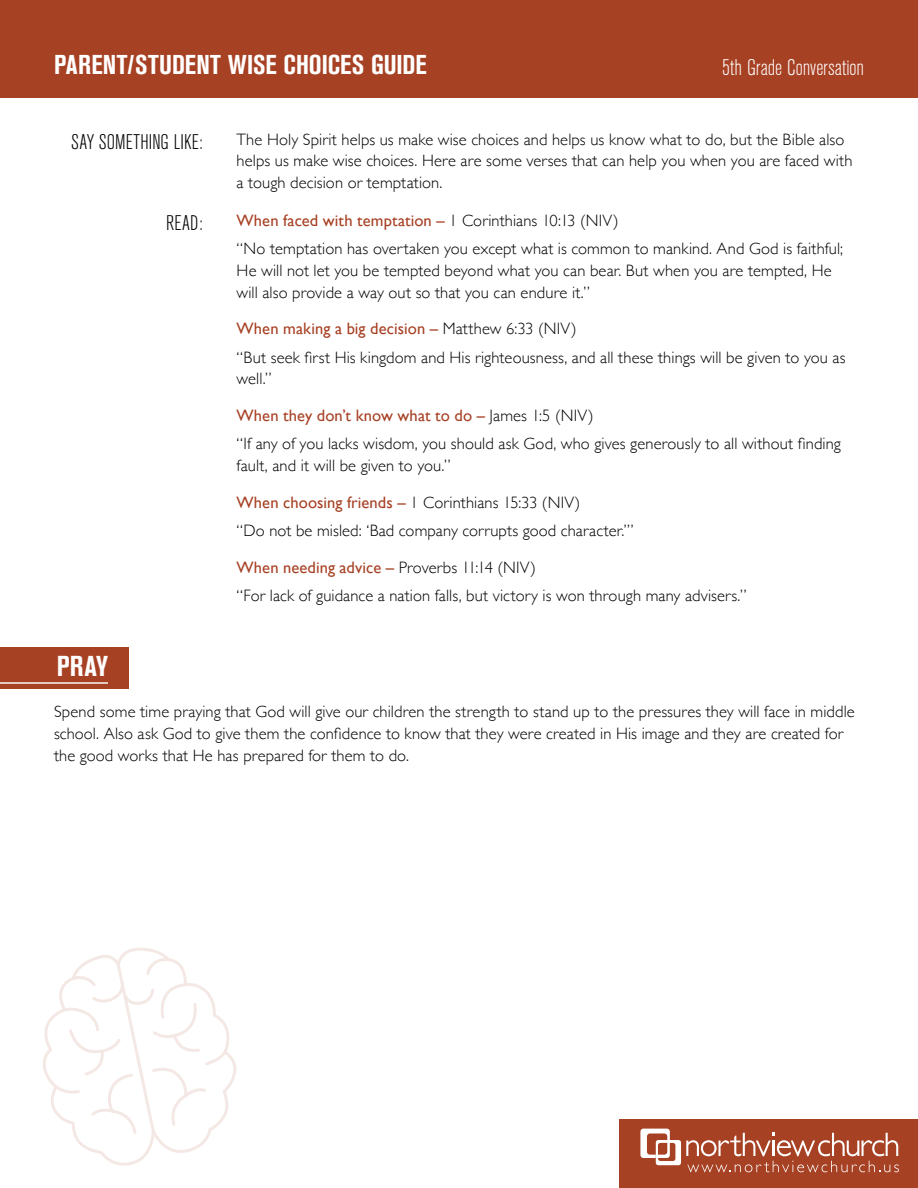
<style>
.page{position:relative;width:918px;height:1188px;background:#fff}
.page>*{position:absolute;margin:0;border:0;box-sizing:border-box;transform-origin:0 0}
.t1{font:700 condensed 28.5px "Akzidenz Grotesk BE";color:#fff}
.t2{font:700 condensed 27px "Akzidenz Grotesk BE";color:#fff}
.t3{font:300 condensed 22.5px "Akzidenz Grotesk BE";color:#fff}
.t4{font:300 condensed 21px "Akzidenz Grotesk BE";letter-spacing:.01em;color:#000}
.t5{font:300 16.5px/21.6px "Gill Sans";letter-spacing:.005em;color:#000}
.s1{font-weight:400;color:#a74124}
</style>
<div class="page">
<div style="left:0;top:0;width:918px;height:98px;background:#a74124"></div>
<div style="left:619px;top:1119px;width:299px;height:69px;background:#a74124"></div>
<svg style="left:640px;top:1129px;width:259px;height:43px"></svg>
<svg style="left:43px;top:948px;width:194px;height:218px"></svg>
<div style="left:0;top:647px;width:128px;height:42px;background:#a74124"></div>
<hr style="left:0;top:682px;width:108px;height:2px;background:#fff">
<h2 class="t2" style="left:54px;top:49px;width:374px">PARENT/STUDENT WISE CHOICES GUIDE</h2>
<h3 class="t3" style="left:722px;top:56px;width:143px">5th Grade Conversation</h3>
<p class="t4" style="left:71px;top:130px;width:133px">SAY SOMETHING LIKE:</p>
<p class="t5" style="left:237px;top:128px;width:617px">The Holy Spirit helps us make wise choices and helps us know what to do, but the Bible also helps us make wise choices. Here are some verses that can help you when you are faced with a tough decision or temptation.</p>
<p class="t4" style="left:166px;top:212px;width:38px">READ:</p>
<p class="t5" style="left:237px;top:206px;width:608px;line-height:28.3px"><span class="s1">When faced with temptation –</span> 1 Corinthians 10:13 (NIV)<br>“No temptation has overtaken you except what is common to mankind. And God is faithful;</p>
<p class="t5" style="left:237px;top:259px;width:597px">He will not let you be tempted beyond what you can bear. But when you are tempted, He will also provide a way out so that you can endure it.”</p>
<p class="t5" style="left:237px;top:314px;width:611px;line-height:28.3px"><span class="s1">When making a big decision –</span> Matthew 6:33 (NIV)<br>“But seek first His kingdom and His righteousness, and all these things will be given to you as</p>
<p class="t5" style="left:237px;top:367px;width:37px">well.”</p>
<p class="t5" style="left:237px;top:401px;width:606px;line-height:28.3px"><span class="s1">When they don’t know what to do –</span> James 1:5 (NIV)<br>“If any of you lacks wisdom, you should ask God, who gives generously to all without finding</p>
<p class="t5" style="left:237px;top:454px;width:216px">fault, and it will be given to you.”</p>
<p class="t5" style="left:237px;top:487px;width:399px;line-height:28.3px"><span class="s1">When choosing friends –</span> 1 Corinthians 15:33 (NIV)<br>“Do not be misled: ‘Bad company corrupts good character.’”</p>
<p class="t5" style="left:237px;top:553px;width:512px;line-height:28.3px"><span class="s1">When needing advice –</span> Proverbs 11:14 (NIV)<br>“For lack of guidance a nation falls, but victory is won through many advisers.”</p>
<h1 class="t1" style="left:57px;top:649px;width:53px">PRAY</h1>
<p class="t5" style="left:54px;top:700px;width:802px">Spend some time praying that God will give our children the strength to stand up to the pressures they will face in middle school. Also ask God to give them the confidence to know that they were created in His image and they are created for the good works that He has prepared for them to do.</p>
</div>
